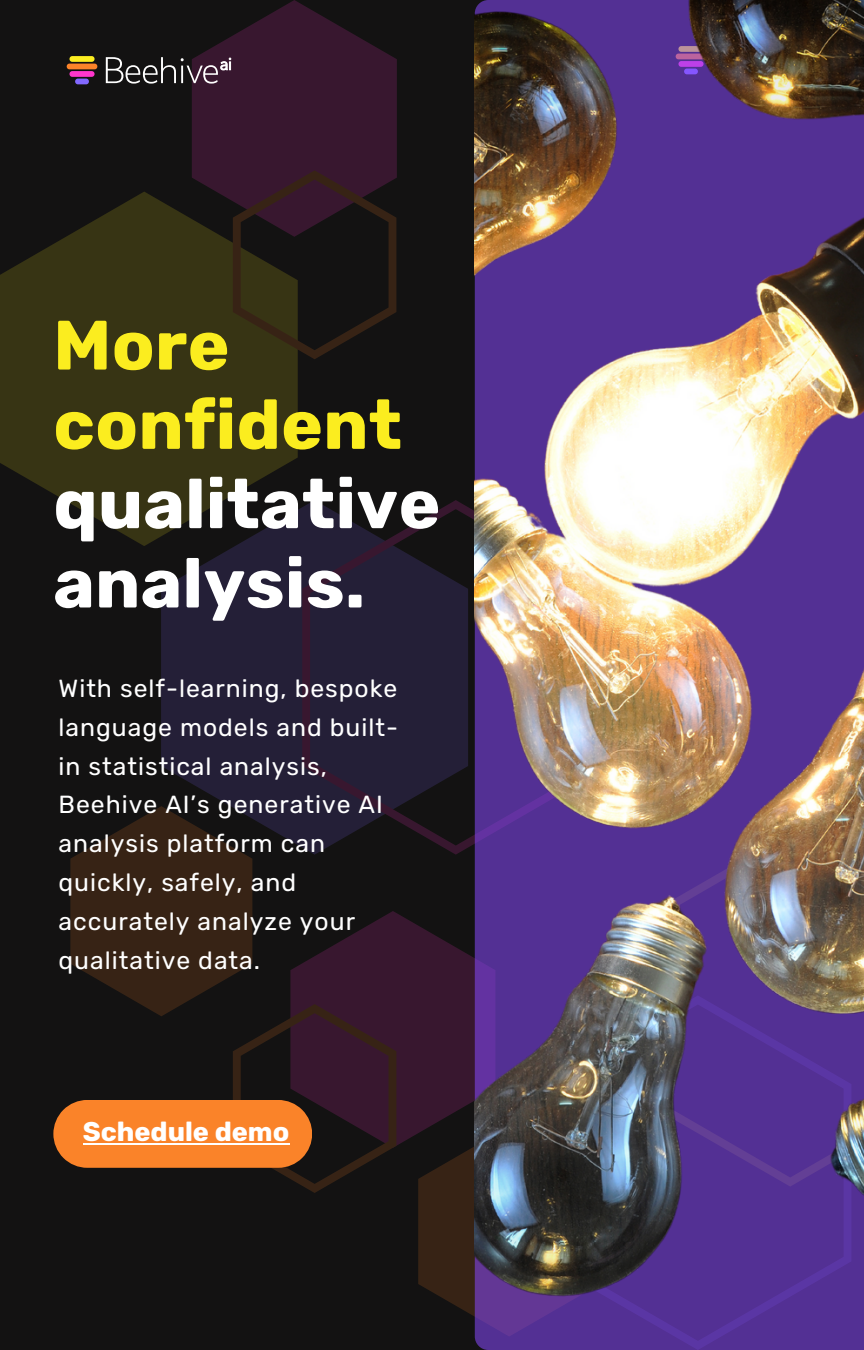
<style>
.page{position:relative;width:864px;height:1350px;background:#131212}
.page>*{position:absolute;margin:0;border:0;box-sizing:border-box;transform-origin:0 0}
.t1{font:700 69.75px/79.2px "Rubik";letter-spacing:.005em;color:#fff}
.t2{font:700 27px "Rubik";color:#fff}
.t3{font:24.75px/38.7px "Rubik";letter-spacing:.04em;color:#fff}
.s1{color:#fbed1f}
</style>
<div class="page">
<svg style="left:161px;top:507px;width:141px;height:299px;background:#221d33"></svg>
<svg style="left:0;top:192px;width:298px;height:354px;fill:#373414"></svg>
<svg style="left:418px;top:1148px;width:57px;height:189px"></svg>
<svg style="left:396px;top:911px;width:79px;height:237px;fill:#38172f"></svg>
<svg style="left:192px;top:0;width:205px;height:237px;fill:#38172f"></svg>
<svg style="left:233px;top:170px;width:163px;height:189px"></svg>
<svg style="left:302px;top:500px;width:173px;height:355px;fill:#241f37"></svg>
<svg style="left:53px;top:806px;width:343px;height:387px"></svg>
<hr style="left:83px;top:1143px;width:206px;height:2px;background:#fff">
<img style="left:475px;top:0;width:389px;height:1350px">
<svg style="left:106px;top:57px;width:125px;height:27px"></svg>
<svg style="left:67px;top:56px;width:30px;height:28px"></svg>
<p class="t1" style="left:53px;top:306px;width:388px"><span class="s1">More confident </span>qualitative analysis.</p>
<p class="t3" style="left:59px;top:669px;width:341px">With self-learning, bespoke language models and built&shy;in statistical analysis,<br>Beehive AI’s generative AI analysis platform can quickly, safely, and accurately analyze your qualitative data.</p>
<p class="t2" style="left:83px;top:1116px;width:208px">Schedule demo</p>
</div>
